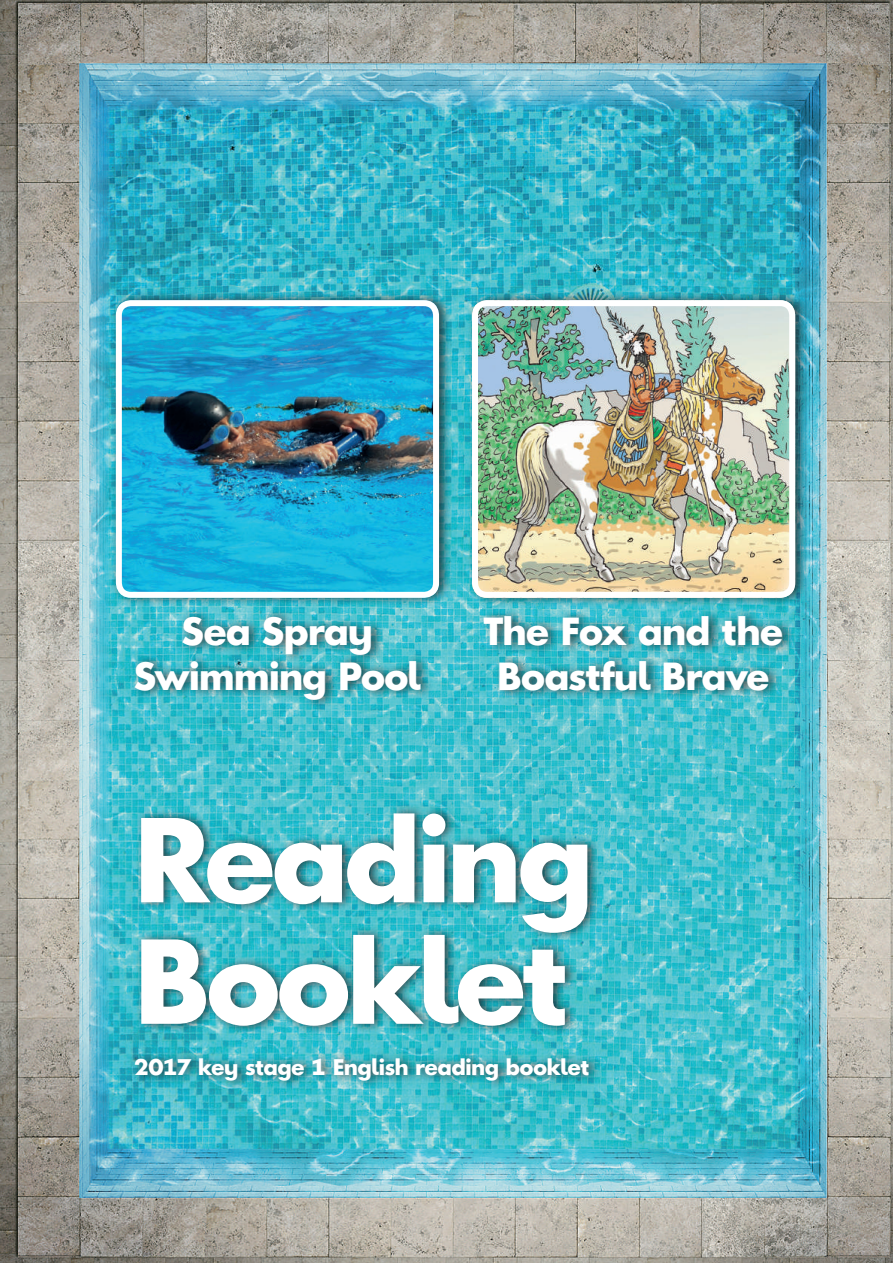
<style>
.page{position:relative;width:893px;height:1263px;background:#fff}
.page>*{position:absolute;margin:0;border:0;box-sizing:border-box;transform-origin:0 0}
.t1{font:120px/121.5px "Keystageone Bold 4";letter-spacing:-.045em;color:#fff}
.t2{font:39px/45px "Keystageone Bold 4";letter-spacing:-.035em;color:#fff;text-align:center}
.t3{font:22.5px "Keystageone Bold 4";letter-spacing:-.035em;color:#fff}
</style>
<div class="page">
<img style="left:0;top:0;width:893px;height:1263px">
<div style="left:131px;top:804px;width:471px;height:285px;background:#231f20;opacity:.75"></div>
<div style="left:467px;top:291px;width:342px;height:408px;background:#231f20;opacity:.75"></div>
<img style="left:472px;top:300px;width:323px;height:298px">
<div style="left:472px;top:300px;width:323px;height:298px;border:6px solid #fff;border-radius:12px"></div>
<div style="left:111px;top:291px;width:341px;height:418px;background:#231f20;opacity:.75"></div>
<img style="left:116px;top:300px;width:323px;height:298px">
<div style="left:116px;top:300px;width:323px;height:298px;border:6px solid #fff;border-radius:12px"></div>
<p class="t2" style="left:134px;top:614px;width:288px">Sea Spray<br>Swimming Pool</p>
<p class="t2" style="left:484px;top:614px;width:301px">The Fox and the<br>Boastful Brave</p>
<h1 class="t1" style="left:134px;top:813px;width:462px">Reading<br>Booklet</h1>
<p class="t3" style="left:134px;top:1057px;width:457px">2017 key stage 1 English reading booklet</p>
</div>
